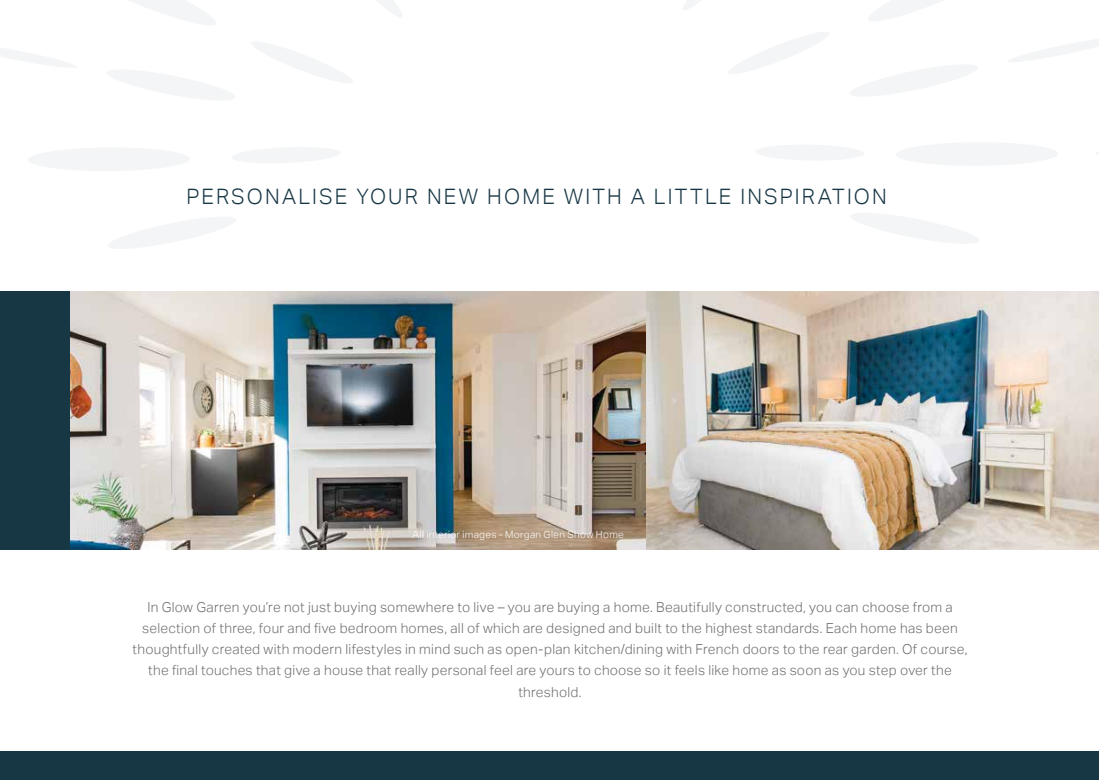
<style>
.page{position:relative;width:1099px;height:780px;background:#fff}
.page>*{position:absolute;margin:0;border:0;box-sizing:border-box;transform-origin:0 0}
.t1{font:300 21.25px "Aktiv Grotesk";letter-spacing:.105em;color:#173745}
.t2{font:300 13.75px/21.2px "Aktiv Grotesk";letter-spacing:.02em;color:#6d6e71;text-align:center}
.t3{font:300 10px "Aktiv Grotesk";letter-spacing:.035em;color:#fff}
</style>
<div class="page">
<svg style="left:130px;top:0;width:86px;height:25px"></svg>
<svg style="left:107px;top:70px;width:128px;height:30px"></svg>
<svg style="left:0;top:48px;width:76px;height:19px"></svg>
<svg style="left:851px;top:213px;width:128px;height:30px"></svg>
<div style="left:28px;top:147px;width:162px;height:24px;background:#f4f5f6;border-radius:50%"></div>
<div style="left:895px;top:142px;width:163px;height:24px;background:#f4f5f6;border-radius:50%"></div>
<svg style="left:108px;top:217px;width:128px;height:31px"></svg>
<svg style="left:850px;top:65px;width:128px;height:31px"></svg>
<svg style="left:1009px;top:39px;width:89px;height:23px"></svg>
<svg style="left:869px;top:0;width:74px;height:21px"></svg>
<svg style="left:377px;top:0;width:25px;height:17px"></svg>
<svg style="left:252px;top:42px;width:101px;height:41px"></svg>
<svg style="left:232px;top:147px;width:108px;height:16px"></svg>
<svg style="left:756px;top:145px;width:108px;height:15px"></svg>
<svg style="left:729px;top:32px;width:100px;height:42px"></svg>
<svg style="left:683px;top:0;width:18px;height:10px"></svg>
<div style="left:0;top:751px;width:1098px;height:29px;background:#173745"></div>
<div style="left:0;top:291px;width:71px;height:258px;background:#173745"></div>
<img style="left:645px;top:291px;width:453px;height:258px">
<img style="left:71px;top:291px;width:574px;height:258px">
<h1 class="t1" style="left:187px;top:184px;width:701px">PERSONALISE YOUR NEW HOME WITH A LITTLE INSPIRATION</h1>
<p class="t3" style="left:412px;top:529px;width:213px">All interior images - Morgan Glen Show Home</p>
<p class="t2" style="left:133px;top:596px;width:836px">In Glow Garren you’re not just buying somewhere to live – you are buying a home. Beautifully constructed, you can choose from a selection of three, four and five bedroom homes, all of which are designed and built to the highest standards. Each home has been thoughtfully created with modern lifestyles in mind such as open-plan kitchen/dining with French doors to the rear garden. Of course, the final touches that give a house that really personal feel are yours to choose so it feels like home as soon as you step over the threshold.</p>
</div>
